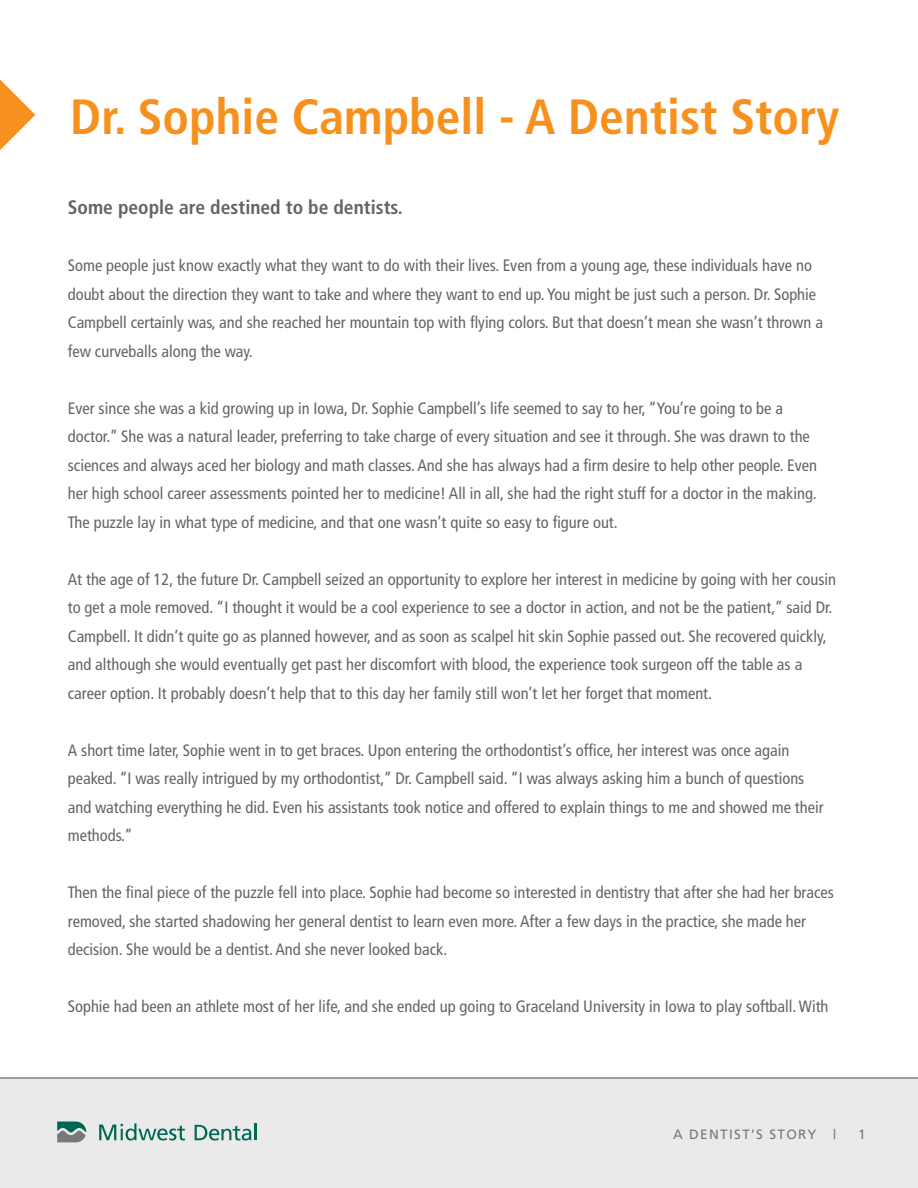
<style>
.page{position:relative;width:918px;height:1188px;background:#fff}
.page>*{position:absolute;margin:0;border:0;box-sizing:border-box;transform-origin:0 0}
.t1{font:700 condensed 49.5px "Frutiger LT Std";color:#f6911e}
.t2{font:700 condensed 19.5px "Frutiger LT Std";color:#231f20}
.t3{font:condensed 16.5px/28.5px "Frutiger LT Std";color:#231f20}
.t4{font:13.5px "Frutiger";letter-spacing:.1em;color:#777779}
</style>
<div class="page">
<div style="left:0;top:1079px;width:918px;height:109px;background:#eaeaeb"></div>
<svg style="left:57px;top:1122px;width:29px;height:20px"></svg>
<svg style="left:195px;top:1124px;width:61px;height:17px"></svg>
<svg style="left:99px;top:1123px;width:86px;height:18px"></svg>
<hr style="left:0;top:1077px;width:918px;height:2px;background:#777779">
<svg style="left:0;top:80px;width:35px;height:70px"></svg>
<p class="t1" style="left:70px;top:88px;width:771px">Dr. Sophie Campbell - A Dentist Story</p>
<p class="t2" style="left:68px;top:196px;width:337px">Some people are destined to be dentists.</p>
<p class="t3" style="left:68px;top:251px;width:757px">Some people just know exactly what they want to do with their lives. Even from a young age, these individuals have no doubt about the direction they want to take and where they want to end up. You might be just such a person. Dr. Sophie Campbell certainly was, and she reached her mountain top with flying colors. But that doesn’t mean she wasn’t thrown a few curveballs along the way.</p>
<p class="t3" style="left:68px;top:394px;width:751px">Ever since she was a kid growing up in Iowa, Dr. Sophie Campbell’s life seemed to say to her, “You’re going to be a doctor.” She was a natural leader, preferring to take charge of every situation and see it through. She was drawn to the sciences and always aced her biology and math classes. And she has always had a firm desire to help other people. Even her high school career assessments pointed her to medicine! All in all, she had the right stuff for a doctor in the making.<br>The puzzle lay in what type of medicine, and that one wasn’t quite so easy to figure out.</p>
<p class="t3" style="left:68px;top:565px;width:770px">At the age of 12, the future Dr. Campbell seized an opportunity to explore her interest in medicine by going with her cousin to get a mole removed. “I thought it would be a cool experience to see a doctor in action, and not be the patient,” said Dr.<br>Campbell. It didn’t quite go as planned however, and as soon as scalpel hit skin Sophie passed out. She recovered quickly, and although she would eventually get past her discomfort with blood, the experience took surgeon off the table as a career option. It probably doesn’t help that to this day her family still won’t let her forget that moment.</p>
<p class="t3" style="left:68px;top:736px;width:757px">A short time later, Sophie went in to get braces. Upon entering the orthodontist’s office, her interest was once again peaked. “I was really intrigued by my orthodontist,” Dr. Campbell said. “I was always asking him a bunch of questions and watching everything he did. Even his assistants took notice and offered to explain things to me and showed me their methods.”</p>
<p class="t3" style="left:68px;top:878px;width:768px">Then the final piece of the puzzle fell into place. Sophie had become so interested in dentistry that after she had her braces removed, she started shadowing her general dentist to learn even more. After a few days in the practice, she made her decision. She would be a dentist. And she never looked back.</p>
<p class="t3" style="left:68px;top:992px;width:762px">Sophie had been an athlete most of her life, and she ended up going to Graceland University in Iowa to play softball. With</p>
<p class="t4" style="left:673px;top:1126px;width:165px">A DENTIST’S STORY |</p>
<p class="t4" style="left:858px;top:1126px;width:9px">1</p>
</div>
